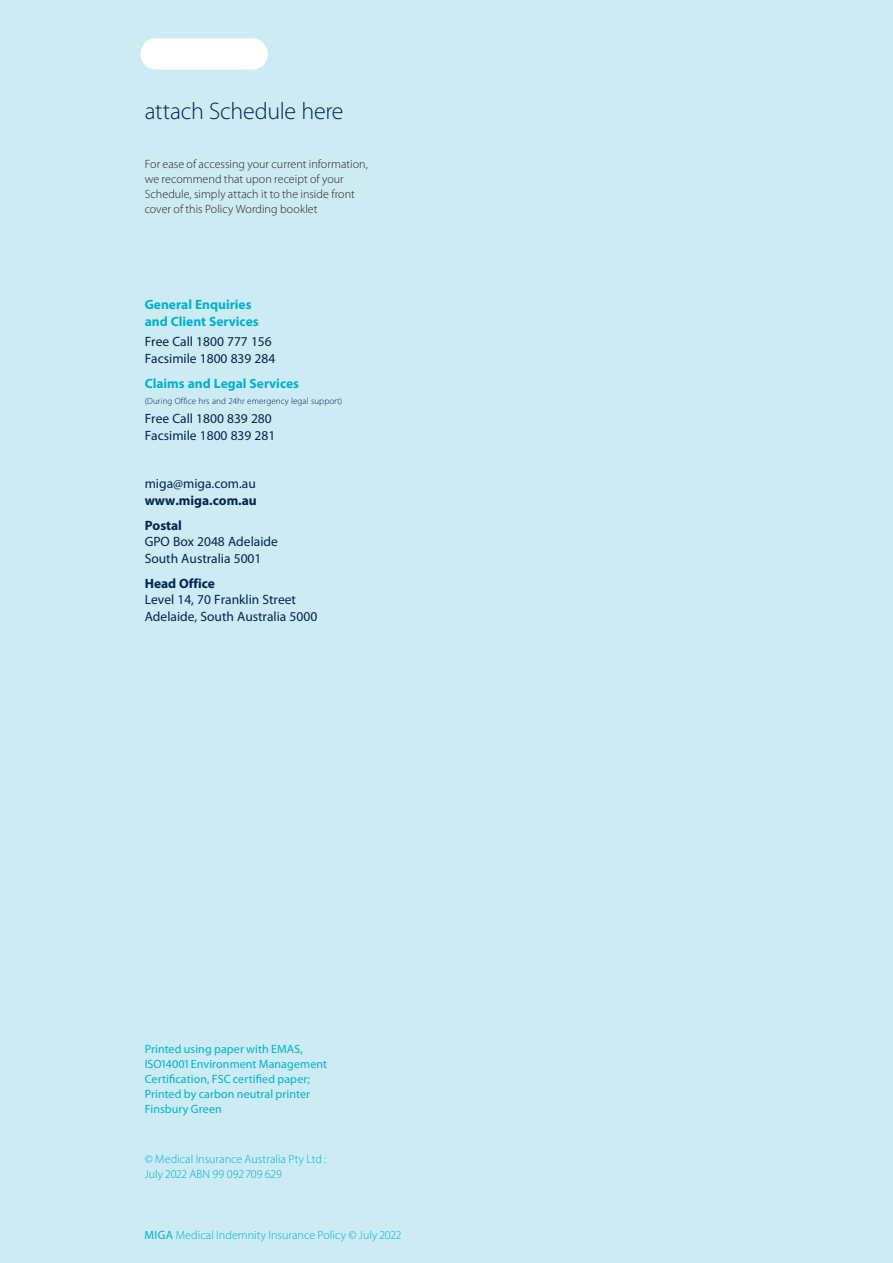
<style>
.page{position:relative;width:893px;height:1263px;background:#ccebf3}
.page>*{position:absolute;margin:0;border:0;box-sizing:border-box;transform-origin:0 0}
.t1{font:300 24px "Myriad Pro";letter-spacing:-.01em;color:#002453}
.t2{font:13.5px/16.5px "Myriad Pro";color:#002453}
.t3{font:700 13.5px/16.5px "Myriad Pro";color:#00b1d0}
.t4{font:700 13.5px/25px "Myriad Pro";color:#002453}
.t5{font:300 12px/15px "Myriad Pro";letter-spacing:.005em;color:#231f20}
.t6{font:12px/15px "Myriad Pro";letter-spacing:.01em;color:#00b1d0}
.t7{font:300 12px/15px "Myriad Pro";letter-spacing:.005em;color:#00b1d0}
.t8{font:300 9px "Myriad Pro";letter-spacing:.01em;color:#002453}
.s1{font-weight:400}
</style>
<div class="page">
<div style="left:140px;top:38px;width:128px;height:32px;background:#fff;border-radius:16px"></div>
<h1 class="t1" style="left:145px;top:97px;width:200px">attach Schedule here</h1>
<p class="t5" style="left:145px;top:157px;width:225px">For ease of accessing your current information, we recommend that upon receipt of your Schedule, simply attach it to the inside front cover of this Policy Wording booklet</p>
<p class="t3" style="left:145px;top:296px;width:115px">General Enquiries and Client Services</p>
<p class="t2" style="left:145px;top:333px;width:132px">Free Call 1800 777 156<br>Facsimile 1800 839 284</p>
<p class="t3" style="left:145px;top:375px;width:156px">Claims and Legal Services</p>
<p class="t8" style="left:145px;top:396px;width:199px">(During Office hrs and 24hr emergency legal support)</p>
<p class="t2" style="left:145px;top:410px;width:132px">Free Call 1800 839 280<br>Facsimile 1800 839 281</p>
<p class="t2" style="left:145px;top:475px;width:113px">miga@miga.com.au</p>
<p class="t4" style="left:145px;top:487px;width:114px">www.miga.com.au<br>Postal</p>
<p class="t2" style="left:145px;top:533px;width:135px">GPO Box 2048 Adelaide<br>South Australia 5001</p>
<p class="t4" style="left:145px;top:570px;width:72px">Head Office</p>
<p class="t2" style="left:145px;top:591px;width:174px">Level 14, 70 Franklin Street<br>Adelaide, South Australia 5000</p>
<p class="t6" style="left:145px;top:1041px;width:184px">Printed using paper with EMAS,<br>ISO14001 Environment Management<br>Certification, FSC certified paper;<br>Printed by carbon neutral printer<br>Finsbury Green</p>
<p class="t7" style="left:145px;top:1152px;width:183px">© Medical Insurance Australia Pty Ltd :<br>July 2022 ABN 99 092 709 629</p>
<p class="t7" style="left:145px;top:1227px;width:258px"><span class="s1">MIGA</span> Medical Indemnity Insurance Policy © July 2022</p>
</div>
